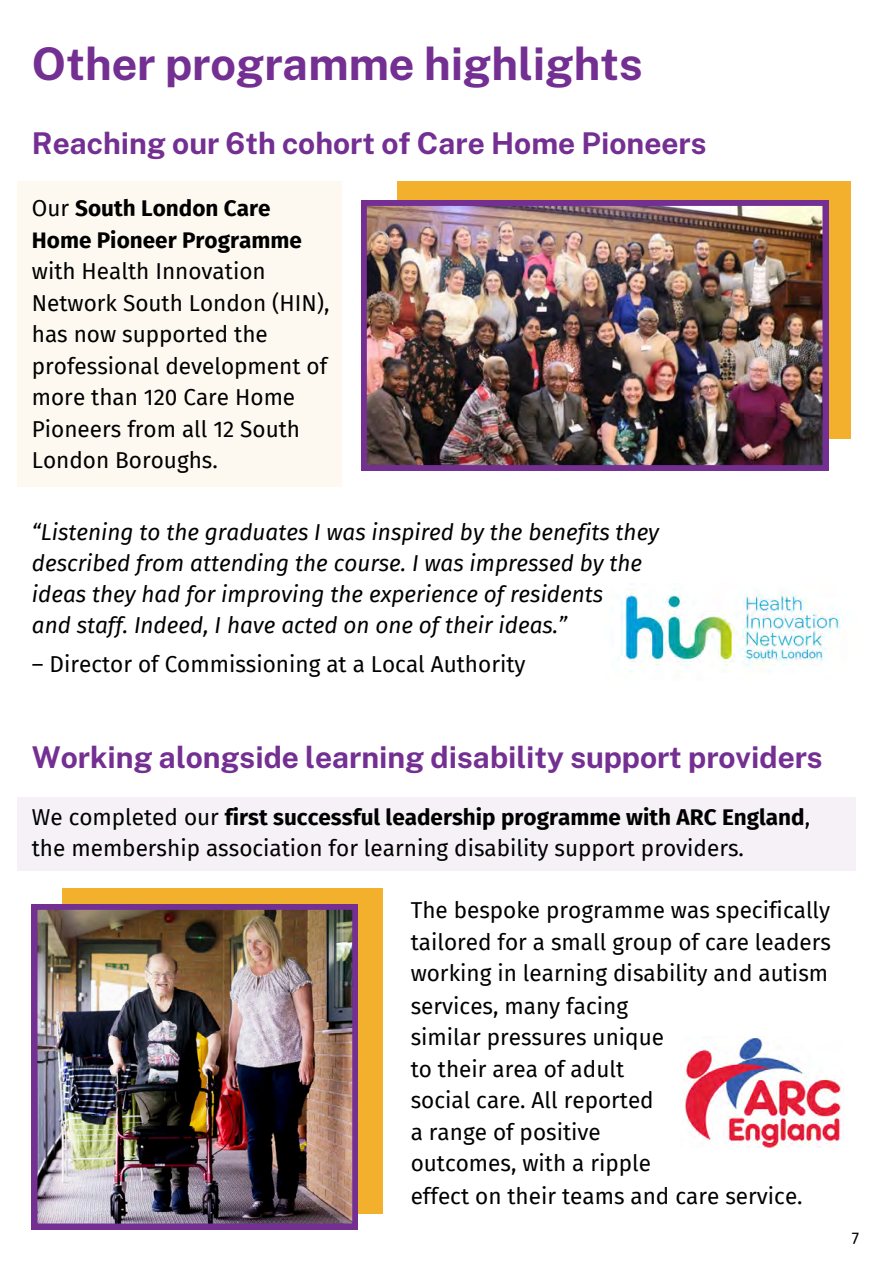
<style>
.page{position:relative;width:894px;height:1264px;background:#fff}
.page>*{position:absolute;margin:0;border:0;box-sizing:border-box;transform-origin:0 0}
.t1{font:700 45px "Public Sans";color:#742f92}
.t2{font:700 30px "Public Sans";color:#742f92}
.t3{font:22.5px/31.5px "Fira Sans";color:#000}
.t4{font:italic 22.5px/31px "Fira Sans";color:#000}
.t5{font:16.5px "Fira Sans";color:#000}
.s1{font-weight:700}
</style>
<div class="page">
<div style="left:397px;top:182px;width:453px;height:257px;background:#f2b02c"></div>
<div style="left:18px;top:182px;width:324px;height:305px;background:#fef9f0"></div>
<img style="left:621px;top:583px;width:220px;height:89px">
<img style="left:361px;top:200px;width:466px;height:270px">
<div style="left:62px;top:887px;width:321px;height:326px;background:#f2b02c"></div>
<img style="left:32px;top:904px;width:326px;height:325px">
<div style="left:18px;top:797px;width:837px;height:73px;background:#f5f1f7"></div>
<img style="left:683px;top:1036px;width:158px;height:111px">
<p class="t1" style="left:32px;top:37px;width:612px">Other programme highlights</p>
<p class="t2" style="left:32px;top:125px;width:675px">Reaching our 6th cohort of Care Home Pioneers</p>
<p class="t3" style="left:32px;top:193px;width:299px">Our <span class="s1">South London Care<br>Home Pioneer Programme </span>with Health Innovation<br>Network South London (HIN), has now supported the professional development of more than 120 Care Home<br>Pioneers from all 12 South<br>London Boroughs.</p>
<h1 class="t4" style="left:32px;top:517px;width:628px">“Listening to the graduates I was inspired by the benefits they described from attending the course. I was impressed by the ideas they had for improving the experience of residents<br>and staff. Indeed, I have acted on one of their ideas.”</h1>
<h2 class="t3" style="left:32px;top:649px;width:495px">– Director of Commissioning at a Local Authority</h2>
<p class="t2" style="left:32px;top:739px;width:792px">Working alongside learning disability support providers</p>
<p class="t3" style="left:32px;top:801px;width:779px">We completed our <span class="s1">first successful leadership programme with ARC England</span>, the membership association for learning disability support providers.</p>
<p class="t3" style="left:410px;top:894px;width:422px;text-align:justify">The bespoke programme was specifically tailored for a small group of care leaders working in learning disability and autism</p>
<p class="t3" style="left:410px;top:990px;width:255px">services, many facing similar pressures unique to their area of adult social care. All reported a range of positive outcomes, with a ripple</p>
<p class="t3" style="left:410px;top:1180px;width:393px">effect on their teams and care service.</p>
<h2 class="t5" style="left:851px;top:1228px;width:9px">7</h2>
</div>
